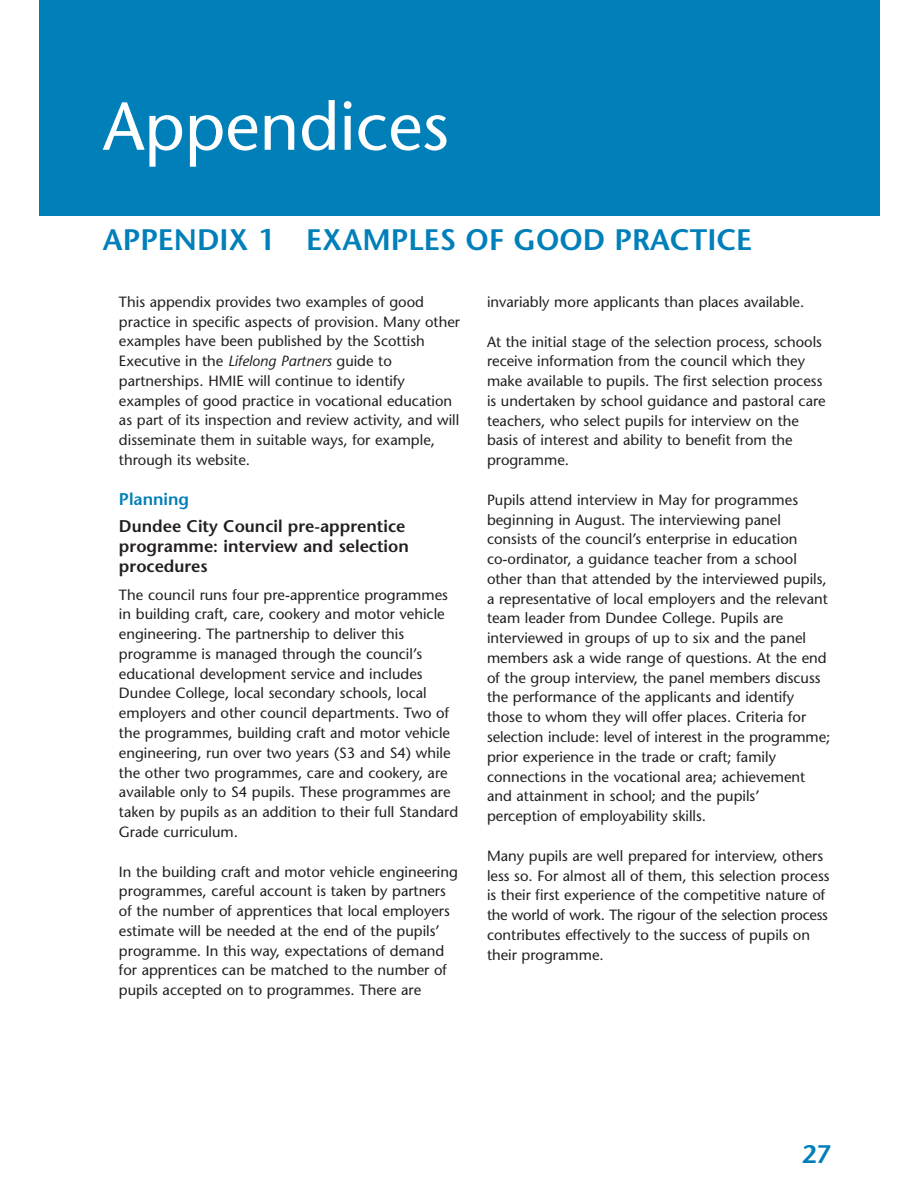
<style>
.page{position:relative;width:918px;height:1188px;background:#fff}
.page>*{position:absolute;margin:0;border:0;box-sizing:border-box;transform-origin:0 0}
.t1{font:67.8px "Stone Sans";color:#fff}
.t2{font:600 29.7px "Stone Sans";color:#007fb9}
.t3{font:600 25.35px "Stone Sans";color:#007fb9}
.t4{font:600 16.95px/19.8px "Stone Sans";color:#231f20}
.t5{font:600 16.95px "Stone Sans";color:#007fb9}
.t6{font:14.85px/19.8px "Stone Sans";color:#231f20}
.s1{font-style:italic}
</style>
<div class="page">
<div style="left:39px;top:0;width:840px;height:216px;background:#007fb9"></div>
<h1 class="t1" style="left:103px;top:100px;width:347px">Appendices</h1>
<h2 class="t2" style="left:103px;top:228px;width:651px">APPENDIX 1 EXAMPLES OF GOOD PRACTICE</h2>
<p class="t6" style="left:119px;top:293px;width:343px">This appendix provides two examples of good practice in specific aspects of provision. Many other examples have been published by the Scottish Executive in the <span class="s1">Lifelong Partners</span> guide to partnerships. HMIE will continue to identify examples of good practice in vocational education as part of its inspection and review activity, and will disseminate them in suitable ways, for example, through its website.</p>
<p class="t5" style="left:119px;top:492px;width:72px">Planning</p>
<p class="t4" style="left:119px;top:518px;width:291px">Dundee City Council pre-apprentice programme: interview and selection procedures</p>
<p class="t6" style="left:119px;top:586px;width:341px">The council runs four pre-apprentice programmes in building craft, care, cookery and motor vehicle engineering. The partnership to deliver this programme is managed through the council’s educational development service and includes Dundee College, local secondary schools, local employers and other council departments. Two of the programmes, building craft and motor vehicle engineering, run over two years (S3 and S4) while the other two programmes, care and cookery, are available only to S4 pupils. These programmes are taken by pupils as an addition to their full Standard Grade curriculum.</p>
<p class="t6" style="left:119px;top:863px;width:340px">In the building craft and motor vehicle engineering programmes, careful account is taken by partners of the number of apprentices that local employers estimate will be needed at the end of the pupils’ programme. In this way, expectations of demand for apprentices can be matched to the number of pupils accepted on to programmes. There are</p>
<p class="t6" style="left:487px;top:293px;width:319px">invariably more applicants than places available.</p>
<p class="t6" style="left:487px;top:333px;width:340px">At the initial stage of the selection process, schools receive information from the council which they make available to pupils. The first selection process is undertaken by school guidance and pastoral care teachers, who select pupils for interview on the basis of interest and ability to benefit from the programme.</p>
<p class="t6" style="left:487px;top:491px;width:345px">Pupils attend interview in May for programmes beginning in August. The interviewing panel consists of the council’s enterprise in education co-ordinator, a guidance teacher from a school other than that attended by the interviewed pupils, a representative of local employers and the relevant team leader from Dundee College. Pupils are interviewed in groups of up to six and the panel members ask a wide range of questions. At the end of the group interview, the panel members discuss the performance of the applicants and identify those to whom they will offer places. Criteria for selection include: level of interest in the programme; prior experience in the trade or craft; family connections in the vocational area; achievement and attainment in school; and the pupils’ perception of employability skills.</p>
<p class="t6" style="left:487px;top:847px;width:344px">Many pupils are well prepared for interview, others less so. For almost all of them, this selection process is their first experience of the competitive nature of the world of work. The rigour of the selection process contributes effectively to the success of pupils on their programme.</p>
<h3 class="t3" style="left:802px;top:1144px;width:31px">27</h3>
</div>
